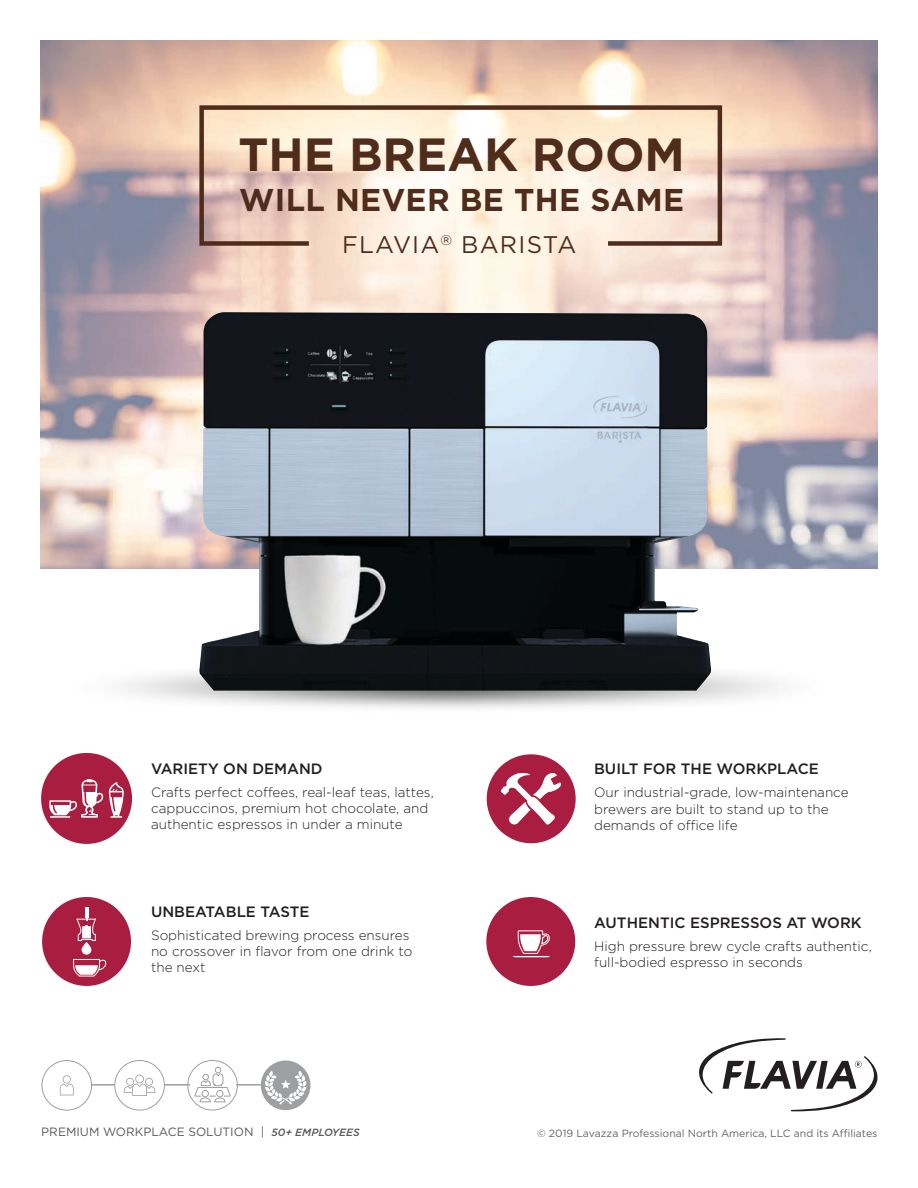
<style>
.page{position:relative;width:918px;height:1188px;background:#fff}
.page>*{position:absolute;margin:0;border:0;box-sizing:border-box;transform-origin:0 0}
.t1{font:700 46.5px "Gotham";color:#502c1d}
.t2{font:700 31.5px "Gotham";letter-spacing:.01em;color:#502c1d}
.t3{font:24px "Gotham";letter-spacing:.05em;color:#502c1d}
.t4{font:500 15px "Gotham";color:#231f20}
.t5{font:300 13.5px/16.2px "Gotham";color:#231f20}
.Category_Head{font:12px "Gotham";color:#58595b}
.t6{font:10.5px "Gotham";color:#636466}
.s1{font-weight:500;font-style:italic;font-size:10.5px}
</style>
<div class="page">
<img style="left:41px;top:670px;width:737px;height:165px">
<img style="left:40px;top:40px;width:838px;height:529px">
<img style="left:199px;top:312px;width:512px;height:379px">
<svg style="left:197px;top:103px;width:527px;height:145px;background:#efdccb"></svg>
<div style="left:41px;top:753px;width:91px;height:91px;background:#a91d40;border-radius:50%"></div>
<svg style="left:49px;top:779px;width:75px;height:39px"></svg>
<div style="left:42px;top:897px;width:89px;height:89px;background:#a91d40;border-radius:50%"></div>
<svg style="left:73px;top:908px;width:34px;height:69px"></svg>
<div style="left:486px;top:897px;width:89px;height:89px;background:#a91d40;border-radius:50%"></div>
<svg style="left:512px;top:930px;width:38px;height:27px"></svg>
<div style="left:487px;top:754px;width:89px;height:89px;background:#a91d40;border-radius:50%"></div>
<svg style="left:500px;top:773px;width:61px;height:52px"></svg>
<svg style="left:699px;top:1038px;width:179px;height:73px"></svg>
<hr style="left:236px;top:1084px;width:25px;height:2px;background:#9e9fa1">
<hr style="left:164px;top:1084px;width:26px;height:2px;background:#9e9fa1">
<hr style="left:92px;top:1084px;width:23px;height:2px;background:#9e9fa1">
<div style="left:261px;top:1061px;width:49px;height:49px;background:#9e9fa1;border-radius:50%"></div>
<svg style="left:265px;top:1071px;width:42px;height:33px"></svg>
<div style="left:187px;top:1060px;width:51px;height:50px;border:1px solid #9e9fa1;border-radius:50%"></div>
<div style="left:194px;top:1095px;width:37px;height:2px;border:1px solid #9e9fa1"></div>
<div style="left:202px;top:1090px;width:7px;height:7px;border:1px solid #9e9fa1;border-radius:50%"></div>
<div style="left:216px;top:1090px;width:7px;height:7px;border:1px solid #9e9fa1;border-radius:50%"></div>
<svg style="left:199px;top:1096px;width:27px;height:7px"></svg>
<svg style="left:200px;top:1067px;width:24px;height:20px"></svg>
<div style="left:114px;top:1060px;width:51px;height:51px;border:1px solid #9e9fa1;border-radius:50%"></div>
<svg style="left:124px;top:1075px;width:31px;height:21px"></svg>
<div style="left:42px;top:1060px;width:50px;height:51px;border:1px solid #9e9fa1;border-radius:50%"></div>
<svg style="left:60px;top:1075px;width:14px;height:20px"></svg>
<p class="t1" style="left:238px;top:123px;width:448px">THE BREAK ROOM</p>
<p class="t2" style="left:239px;top:179px;width:447px">WILL NEVER BE THE SAME</p>
<p class="t3" style="left:342px;top:231px;width:236px">FLAVIA<sup>®</sup> BARISTA</p>
<p class="t4" style="left:151px;top:760px;width:173px">VARIETY ON DEMAND</p>
<p class="t5" style="left:151px;top:784px;width:284px">Crafts perfect coffees, real-leaf teas, lattes, cappuccinos, premium hot chocolate, and authentic espressos in under a minute</p>
<p class="t4" style="left:151px;top:903px;width:160px">UNBEATABLE TASTE</p>
<p class="t5" style="left:151px;top:927px;width:263px">Sophisticated brewing process ensures no crossover in flavor from one drink to the next</p>
<p class="t4" style="left:594px;top:761px;width:226px">BUILT FOR THE WORKPLACE</p>
<p class="t5" style="left:594px;top:784px;width:256px">Our industrial-grade, low-maintenance brewers are built to stand up to the demands of office life</p>
<p class="t4" style="left:594px;top:914px;width:269px">AUTHENTIC ESPRESSOS AT WORK</p>
<p class="t5" style="left:594px;top:938px;width:279px">High pressure brew cycle crafts authentic, full-bodied espresso in seconds</p>
<p class="Category_Head" style="left:41px;top:1126px;width:320px">PREMIUM WORKPLACE SOLUTION | <span class="s1">50+ EMPLOYEES</span></p>
<p class="t6" style="left:537px;top:1127px;width:342px">© 2019 Lavazza Professional North America, LLC and its Affiliates</p>
</div>
